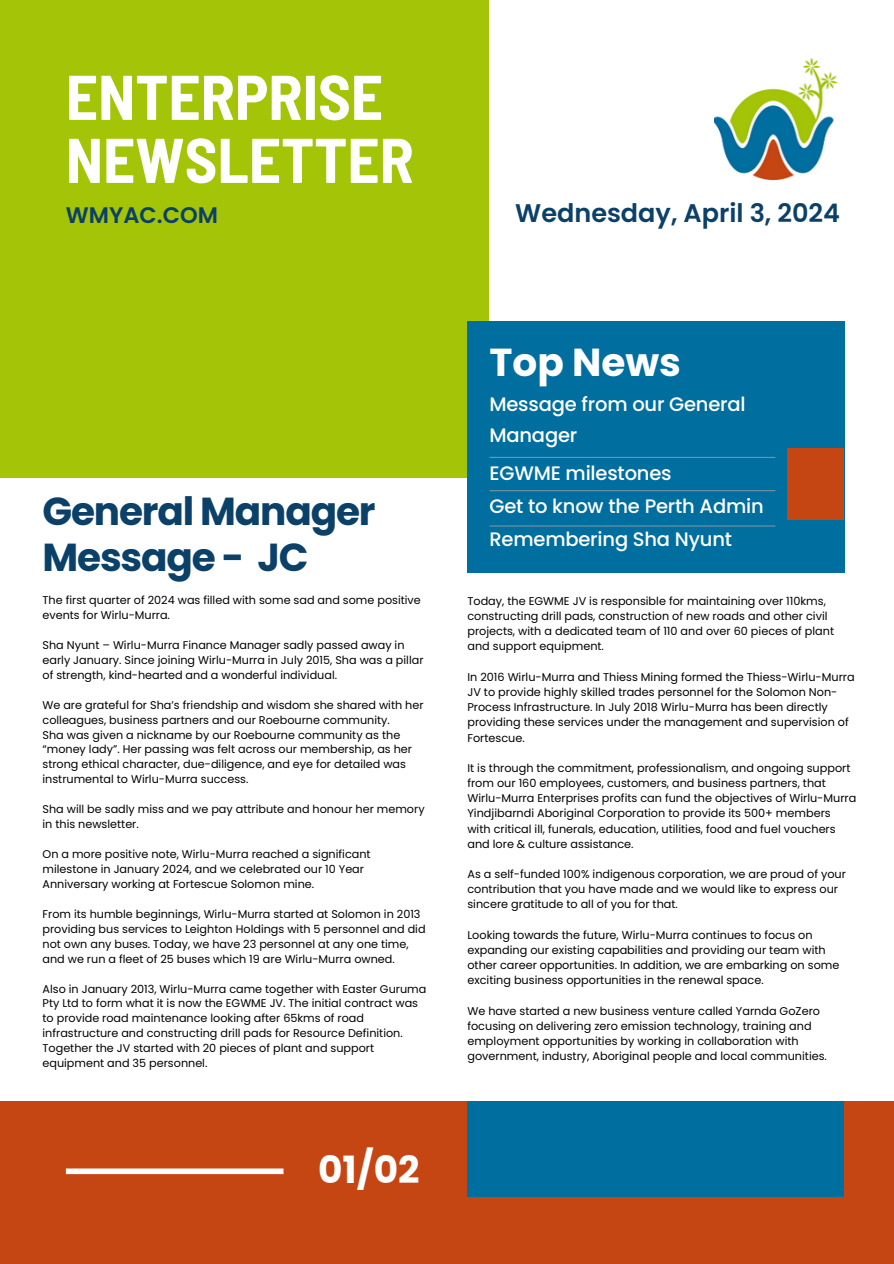
<style>
.page{position:relative;width:894px;height:1264px;background:#fff}
.page>*{position:absolute;margin:0;border:0;box-sizing:border-box;transform-origin:0 0}
.t1{font:700 semi-condensed 63px/63px "Barlow";color:#fff}
.t2{font:700 39px/46.2px "Poppins";letter-spacing:-.03em;color:#0b4068}
.t3{font:700 39px "Poppins";color:#fff}
.t4{font:700 37.5px "Poppins";color:#fff}
.t5{font:600 25.5px "Poppins";color:#0b4068}
.t6{font:600 22.5px "Poppins";color:#0b4068}
.t7{font:500 19.5px/30.3px "Poppins";letter-spacing:-.01em;color:#fff}
.t8{font:11.25px/15.1px "Poppins";color:#000}
</style>
<div class="page">
<div style="left:0;top:0;width:489px;height:477px;background:#a4c407"></div>
<div style="left:0;top:1100px;width:893px;height:163px;background:#c54613"></div>
<img style="left:714px;top:59px;width:122px;height:122px">
<div style="left:467px;top:321px;width:377px;height:252px;background:#006e9f"></div>
<div style="left:787px;top:448px;width:57px;height:71px;background:#c54613"></div>
<hr style="left:489px;top:457px;width:286px;height:1px;background:#7c93a4">
<div style="left:467px;top:1100px;width:377px;height:96px;background:#006e9f"></div>
<div style="left:66px;top:1168px;width:217px;height:6px;background:#fff"></div>
<hr style="left:489px;top:490px;width:286px;height:1px;background:#7c93a4">
<hr style="left:489px;top:525px;width:286px;height:1px;background:#7c93a4">
<h5 class="t1" style="left:66px;top:63px;width:349px">ENTERPRISE<br>NEWSLETTER</h5>
<h6 class="t6" style="left:66px;top:199px;width:153px">WMYAC.COM</h6>
<h3 class="t5" style="left:515px;top:195px;width:326px">Wednesday, April 3, 2024</h3>
<h1 class="t3" style="left:489px;top:335px;width:193px">Top News</h1>
<p class="t7" style="left:489px;top:389px;width:258px">Message from our General<br>Manager</p>
<h4 class="t2" style="left:42px;top:488px;width:334px">General Manager<br>Message - JC</h4>
<p class="t8" style="left:42px;top:592px;width:380px">The first quarter of 2024 was filled with some sad and some positive events for Wirlu-Murra.</p>
<h6 class="t8" style="left:42px;top:637px;width:382px">Sha Nyunt – Wirlu-Murra Finance Manager sadly passed away in early January. Since joining Wirlu-Murra in July 2015, Sha was a pillar of strength, kind-hearted and a wonderful individual.</h6>
<p class="t8" style="left:42px;top:697px;width:382px">We are grateful for Sha’s friendship and wisdom she shared with her colleagues, business partners and our Roebourne community.</p>
<h6 class="t8" style="left:42px;top:727px;width:371px">Sha was given a nickname by our Roebourne community as the “money lady”. Her passing was felt across our membership, as her strong ethical character, due-diligence, and eye for detailed was instrumental to Wirlu-Murra success.</h6>
<p class="t8" style="left:42px;top:801px;width:383px">Sha will be sadly miss and we pay attribute and honour her memory in this newsletter.</p>
<h6 class="t8" style="left:42px;top:846px;width:329px">On a more positive note, Wirlu-Murra reached a significant milestone in January 2024, and we celebrated our 10 Year<br>Anniversary working at Fortescue Solomon mine.</h6>
<h3 class="t8" style="left:42px;top:906px;width:384px">From its humble beginnings, Wirlu-Murra started at Solomon in 2013 providing bus services to Leighton Holdings with 5 personnel and did not own any buses. Today, we have 23 personnel at any one time, and we run a fleet of 25 buses which 19 are Wirlu-Murra owned.</h3>
<p class="t8" style="left:42px;top:981px;width:385px">Also in January 2013, Wirlu-Murra came together with Easter Guruma Pty Ltd to form what it is now the EGWME JV. The initial contract was to provide road maintenance looking after 65kms of road infrastructure and constructing drill pads for Resource Definition.<br>Together the JV started with 20 pieces of plant and support equipment and 35 personnel.</p>
<p class="t4" style="left:318px;top:1143px;width:103px">01/02</p>
<p class="t7" style="left:489px;top:458px;width:184px">EGWME milestones</p>
<p class="t7" style="left:489px;top:491px;width:276px">Get to know the Perth Admin</p>
<p class="t7" style="left:489px;top:524px;width:244px">Remembering Sha Nyunt</p>
<p class="t8" style="left:467px;top:593px;width:368px">Today, the EGWME JV is responsible for maintaining over 110kms, constructing drill pads, construction of new roads and other civil projects, with a dedicated team of 110 and over 60 pieces of plant and support equipment.</p>
<p class="t8" style="left:467px;top:669px;width:388px">In 2016 Wirlu-Murra and Thiess Mining formed the Thiess-Wirlu-Murra JV to provide highly skilled trades personnel for the Solomon Non-Process Infrastructure. In July 2018 Wirlu-Murra has been directly providing these services under the management and supervision of Fortescue.</p>
<p class="t8" style="left:467px;top:760px;width:390px">It is through the commitment, professionalism, and ongoing support from our 160 employees, customers, and business partners, that Wirlu-Murra Enterprises profits can fund the objectives of Wirlu-Murra Yindjibarndi Aboriginal Corporation to provide its 500+ members with critical ill, funerals, education, utilities, food and fuel vouchers and lore &amp; culture assistance.</p>
<p class="t8" style="left:467px;top:866px;width:380px">As a self-funded 100% indigenous corporation, we are proud of your contribution that you have made and we would like to express our sincere gratitude to all of you for that.</p>
<p class="t8" style="left:467px;top:927px;width:373px">Looking towards the future, Wirlu-Murra continues to focus on expanding our existing capabilities and providing our team with other career opportunities. In addition, we are embarking on some exciting business opportunities in the renewal space.</p>
<p class="t8" style="left:467px;top:1003px;width:361px">We have started a new business venture called Yarnda GoZero focusing on delivering zero emission technology, training and employment opportunities by working in collaboration with government, industry, Aboriginal people and local communities.</p>
</div>
